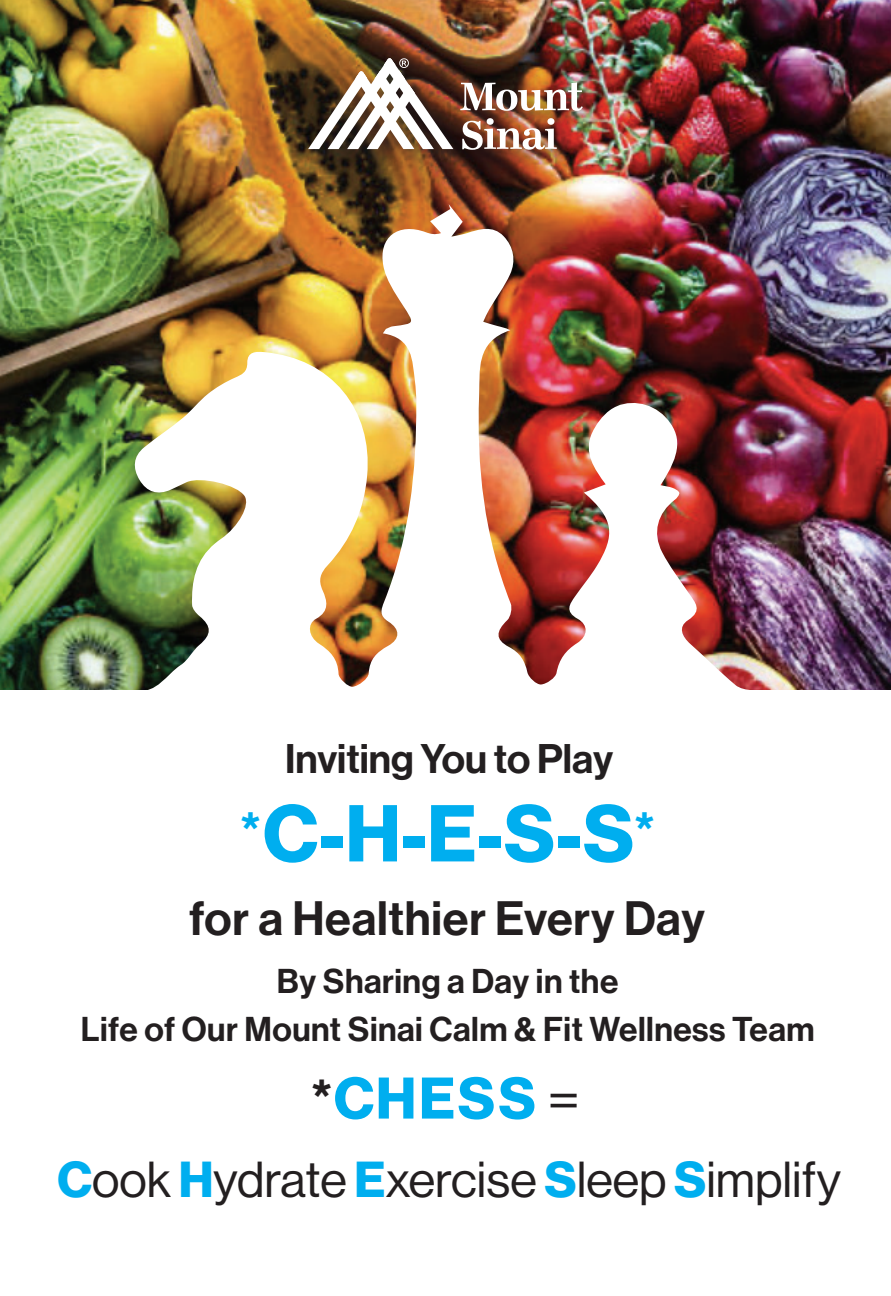
<style>
.page{position:relative;width:891px;height:1296px;background:#fff}
.page>*{position:absolute;margin:0;border:0;box-sizing:border-box;transform-origin:0 0}
.t1{font:78.75px "N Haas Grotesk DS Std 75 Bd";color:#00aeef}
.t2{font:57.38px "N Haas Grotesk DS Std 75 Bd";letter-spacing:.05em;color:#00aeef}
.t3{font:49.5px "N Haas Grotesk DS Std 55 Rg";color:#231f20}
.t4{font:47.25px "N Haas Grotesk DS Std 65 Md";letter-spacing:.015em;color:#231f20}
.t5{font:40.5px "N Haas Grotesk DS Std 65 Md";color:#231f20}
.t6{font:33.75px/47.2px "N Haas Grotesk DS Std 65 Md";letter-spacing:.015em;color:#231f20;text-align:center}
.s1{font-size:48.15px;color:#231f20}
.s2{font-family:"N Haas Grotesk DS Std 55 Rg";color:#231f20}
.s3{font-family:"N Haas Grotesk DS Std 75 Bd";color:#00aeef}
</style>
<div class="page">
<img style="left:0;top:0;width:891px;height:690px">
<img style="left:42px;top:204px;width:812px;height:486px">
<div style="left:305px;top:55px;width:297px;height:115px;background:#231f20;opacity:.5"></div>
<img style="left:460px;top:82px;width:123px;height:29px">
<img style="left:462px;top:118px;width:95px;height:32px">
<svg style="left:308px;top:58px;width:145px;height:91px"></svg>
<p class="t5" style="left:285px;top:736px;width:330px">Inviting You to Play</p>
<h1 class="t1" style="left:240px;top:788px;width:416px"><sup>*</sup>C-H-E-S-S<sup>*</sup></h1>
<h3 class="t4" style="left:189px;top:891px;width:517px">for a Healthier Every Day</h3>
<p class="t6" style="left:81px;top:958px;width:735px">By Sharing a Day in the<br>Life of Our Mount Sinai Calm &amp; Fit Wellness Team</p>
<h2 class="t2" style="left:311px;top:1065px;width:270px"><span class="s1">*</span>CHESS <span class="s2">=</span></h2>
<h3 class="t3" style="left:57px;top:1152px;width:785px"><span class="s3">C</span>ook <span class="s3">H</span>ydrate <span class="s3">E</span>xercise<span class="s3">S</span>leep<span class="s3">S</span>implify</h3>
</div>
